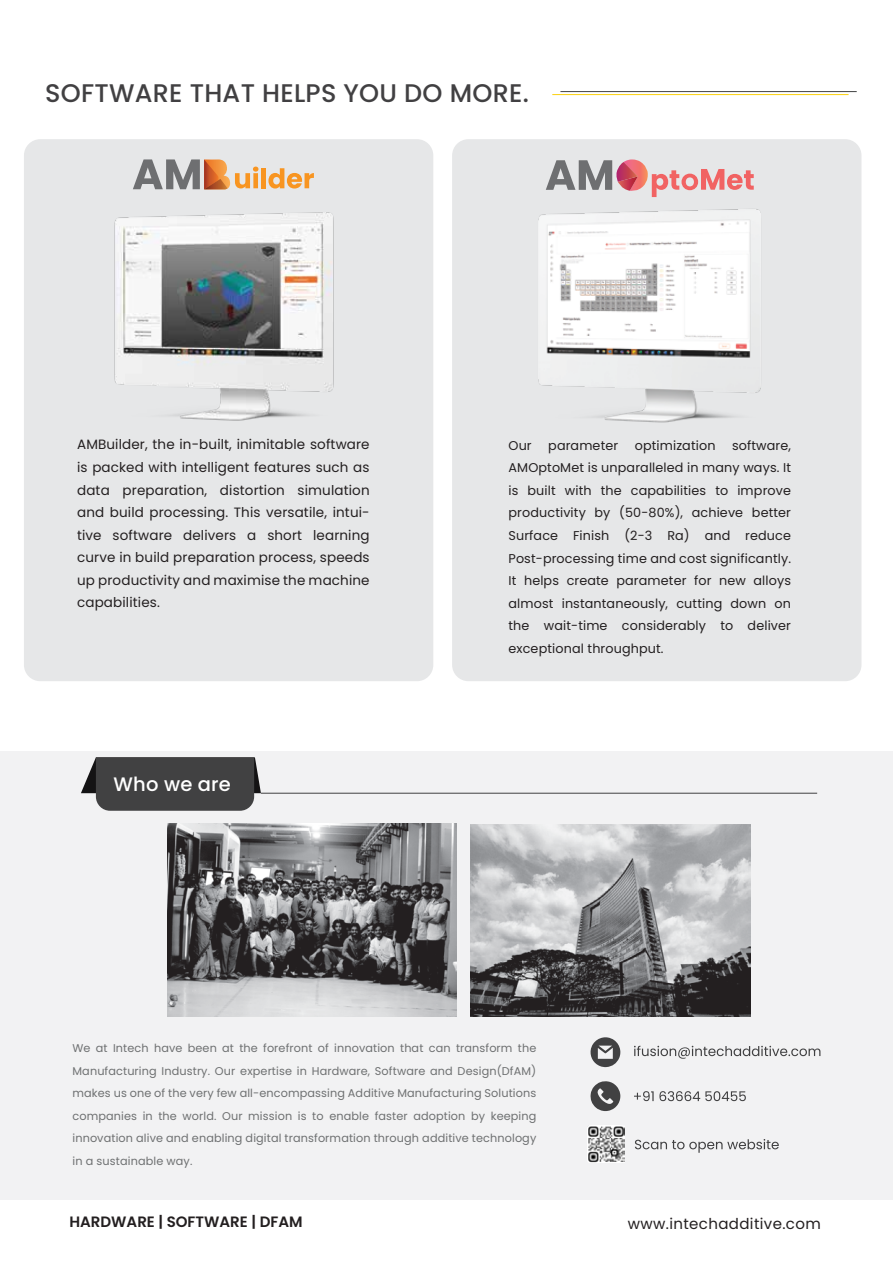
<style>
.page{position:relative;width:893px;height:1263px;background:#fff}
.page>*{position:absolute;margin:0;border:0;box-sizing:border-box;transform-origin:0 0}
.t1{font:500 25.5px "Poppins";letter-spacing:.01em;color:#414042}
.t2{font:500 19.5px "Poppins";letter-spacing:.01em;color:#fff}
.t3{font:600 15px "Poppins";color:#231f20}
.t4{font:15px "Poppins";letter-spacing:.025em;color:#231f20}
.t5{font:13.5px/22.5px "Poppins";letter-spacing:.01em;color:#231f20;text-align:justify}
.t6{font:12.75px/22.5px "Poppins";letter-spacing:.01em;color:#231f20;text-align:justify}
.t7{font:11.25px/22.5px "Poppins";letter-spacing:.01em;color:#6e7071;text-align:justify}
</style>
<div class="page">
<hr style="left:560px;top:91px;width:297px;height:1px;background:#424343">
<hr style="left:552px;top:94px;width:296px;height:1px;background:#fbd10e">
<div style="left:24px;top:139px;width:409px;height:542px;background:#e6e7e8;border-radius:16px"></div>
<div style="left:452px;top:139px;width:409px;height:542px;background:#e6e7e8;border-radius:16px"></div>
<div style="left:261px;top:168px;width:5px;height:20px;background:#f89521"></div>
<svg style="left:268px;top:168px;width:46px;height:21px"></svg>
<svg style="left:133px;top:159px;width:125px;height:30px"></svg>
<svg style="left:546px;top:159px;width:208px;height:38px"></svg>
<img style="left:114px;top:212px;width:220px;height:209px">
<img style="left:538px;top:209px;width:223px;height:214px">
<div style="left:0;top:751px;width:893px;height:448px;background:#f2f2f3"></div>
<svg style="left:590px;top:1037px;width:30px;height:30px"></svg>
<svg style="left:634px;top:1046px;width:186px;height:13px"></svg>
<svg style="left:634px;top:1091px;width:112px;height:10px"></svg>
<svg style="left:590px;top:1081px;width:30px;height:30px"></svg>
<img style="left:587px;top:1126px;width:37px;height:36px">
<svg style="left:635px;top:1139px;width:144px;height:14px"></svg>
<svg style="left:81px;top:757px;width:180px;height:54px;background:#4f4f50"></svg>
<hr style="left:261px;top:793px;width:556px;height:1px;background:#414142">
<img style="left:471px;top:825px;width:280px;height:192px">
<img style="left:168px;top:823px;width:289px;height:193px">
<h1 class="t1" style="left:45px;top:78px;width:485px">SOFTWARE THAT HELPS YOU DO MORE.</h1>
<p class="t5" style="left:77px;top:434px;width:294px">AMBuilder, the in-built, inimitable software is packed with intelligent features such as data preparation, distortion simulation and build processing. This versatile, intui&shy;tive software delivers a short learning curve in build preparation process, speeds up productivity and maximise the machine capabilities.</p>
<p class="t6" style="left:508px;top:434px;width:25px">Our</p>
<p class="t6" style="left:548px;top:434px;width:71px">parameter</p>
<p class="t6" style="left:635px;top:434px;width:82px">optimization</p>
<p class="t6" style="left:508px;top:434px;width:284px;text-indent:224px">software, AMOptoMet is unparalleled in many ways. It is built with the capabilities to improve productivity by (50-80%), achieve better Surface Finish (2-3 Ra) and reduce Post-processing time and cost significantly.<br>It helps create parameter for new alloys almost instantaneously, cutting down on the wait-time considerably to deliver exceptional throughput.</p>
<h2 class="t2" style="left:114px;top:773px;width:119px">Who we are</h2>
<p class="t7" style="left:73px;top:1037px;width:465px">We at Intech have been at the forefront of innovation that can transform the Manufacturing Industry. Our expertise in Hardware, Software and Design(DfAM) makes us one of the very few all-encompassing Additive Manufacturing Solutions companies in the world. Our mission is to enable faster adoption by keeping innovation alive and enabling digital transformation through additive technology in a sustainable way.</p>
<h3 class="t3" style="left:69px;top:1213px;width:235px">HARDWARE | SOFTWARE | DFAM</h3>
<h3 class="t4" style="left:628px;top:1215px;width:194px">www.intechadditive.com</h3>
</div>
